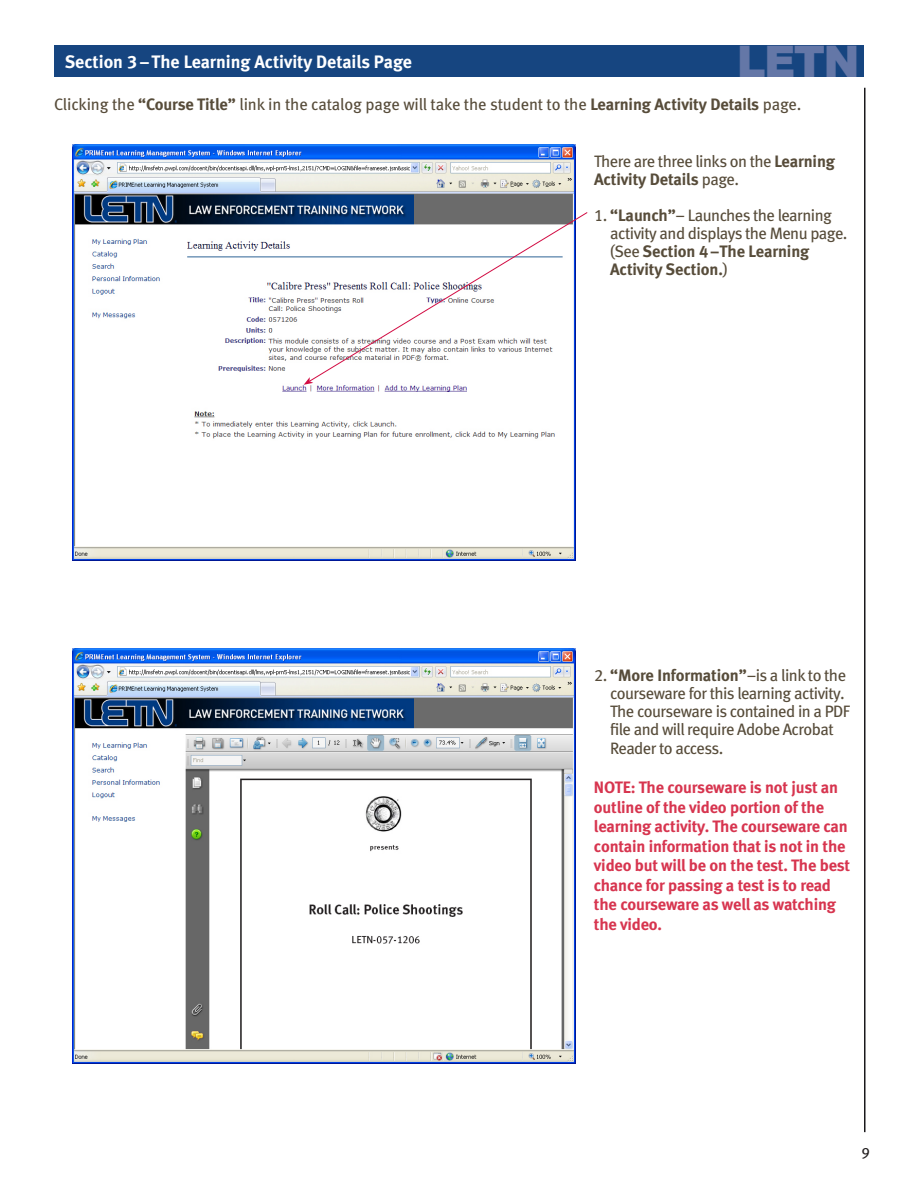
<style>
.page{position:relative;width:918px;height:1188px;background:#fff}
.page>*{position:absolute;margin:0;border:0;box-sizing:border-box;transform-origin:0 0}
.t1{font:900 43.5px "Arial";color:#6477a7}
.t2{font:18px "Meta Bold LF";color:#fff}
.t3{font:16.5px/19.5px "Meta Bold LF";letter-spacing:-.01em;color:#d7354f}
.t4{font:16.5px/18px "Meta Book LF";letter-spacing:-.03em;color:#574c3a}
.t5{font:16.5px "Meta Book LF";letter-spacing:-.005em;color:#574c3a}
.t6{font:16.5px/18px "Meta Bold LF";letter-spacing:-.005em;color:#574c3a}
.t7{font:15px "Meta Book LF";color:#231f20}
.s1{font-family:"Meta Bold LF"}
.s2{font-family:"Meta Book LF"}
</style>
<div class="page">
<div style="left:54px;top:45px;width:810px;height:32px;background:#164580"></div>
<hr style="left:864px;top:88px;width:2px;height:1044px;background:#1a191b">
<img style="left:72px;top:144px;width:504px;height:416px">
<svg style="left:309px;top:211px;width:279px;height:171px"></svg>
<svg style="left:304px;top:377px;width:9px;height:8px"></svg>
<img style="left:72px;top:648px;width:504px;height:416px">
<p class="t2" style="left:65px;top:51px;width:349px">Section 3 – The Learning Activity Details Page</p>
<h1 class="t1" style="left:737px;top:37px;width:124px">LETN</h1>
<p class="t5" style="left:54px;top:94px;width:749px">Clicking the <span class="s1">“Course Title”</span> link in the catalog page will take the student to the <span class="s1">Learning Activity Details</span> page.</p>
<p class="t4" style="left:594px;top:152px;width:243px">There are three links on the <span class="s1">Learning</span></p>
<p class="t6" style="left:594px;top:170px;width:147px">Activity Details <span class="s2">page.</span></p>
<p class="t4" style="left:610px;top:206px;width:239px;text-indent:-16px">1. <span class="s1">“Launch”</span>– Launches the learning activity and displays the Menu page.</p>
<p class="t6" style="left:610px;top:242px;width:201px"><span class="s2">(See</span> Section 4– The Learning<br>Activity Section.<span class="s2">)</span></p>
<p class="t6" style="left:594px;top:666px;width:254px"><span class="s2">2.</span> “More Information”<span class="s2">–is a link to the</span></p>
<p class="t4" style="left:610px;top:684px;width:242px">courseware for this learning activity.<br>The courseware is contained in a PDF file and will require Adobe Acrobat</p>
<p class="t4" style="left:610px;top:739px;width:115px">Reader to access.</p>
<p class="t3" style="left:594px;top:777px;width:258px">NOTE: The courseware is not just an outline of the video portion of the learning activity. The courseware can contain information that is not in the video but will be on the test. The best chance for passing a test is to read the courseware as well as watching the video.</p>
<p class="t7" style="left:861px;top:1144px;width:10px">9</p>
</div>
